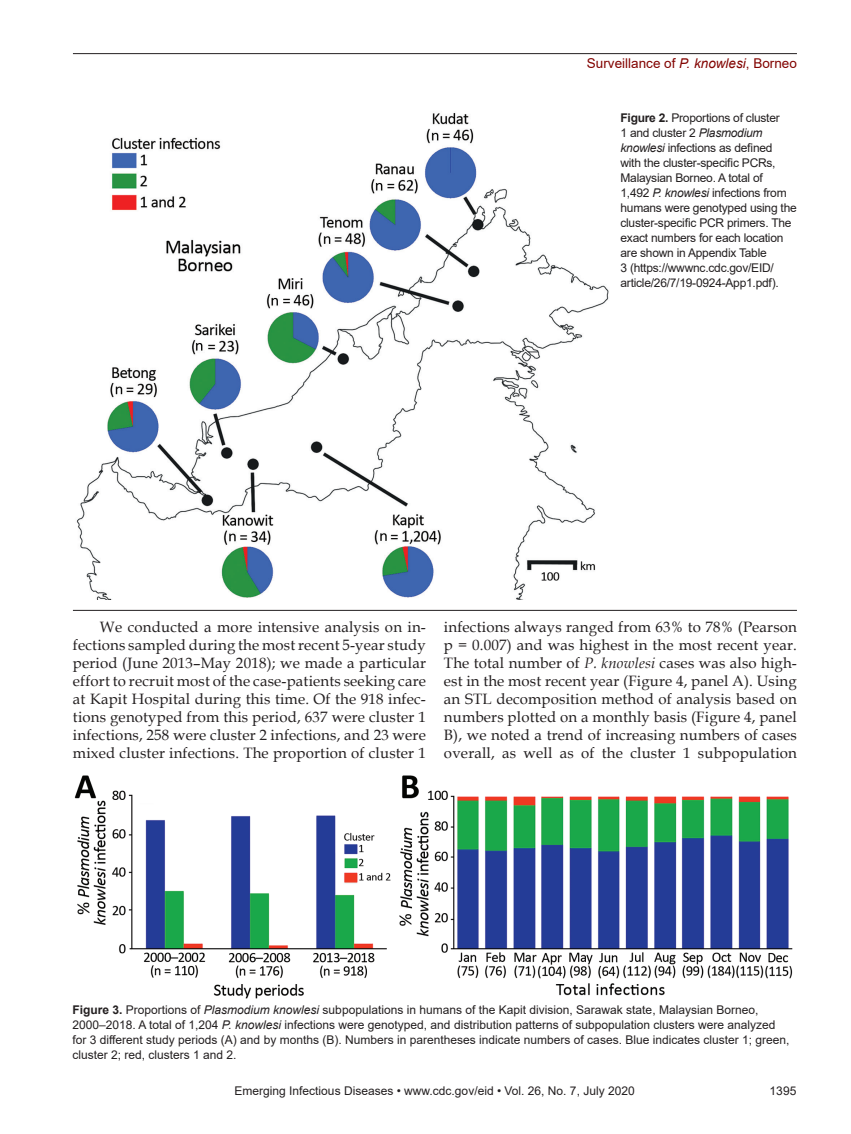
<style>
.page{position:relative;width:851px;height:1134px;background:#fff}
.page>*{position:absolute;margin:0;border:0;box-sizing:border-box;transform-origin:0 0}
.Body_Text{font:15px/18px "Book Antiqua";letter-spacing:.01em;color:#231f20;text-align:justify}
.Running_Head{font:13.5px "Arial";color:#820301}
.Figure_Legend{font:12px/15px "Arial";color:#231f20}
.Figure_Legend-2{font:12px/15px "Arial";letter-spacing:-.02em;color:#231f20}
.s1{font-style:italic}
.s2{font-weight:700}
</style>
<div class="page">
<hr style="left:73px;top:53px;width:723px;height:1px;background:#231f20">
<img style="left:76px;top:112px;width:533px;height:487px">
<img style="left:74px;top:775px;width:719px;height:224px">
<hr style="left:73px;top:610px;width:723px;height:1px;background:#231f20">
<p class="Running_Head" style="left:587px;top:54px;width:211px">Surveillance of <span class="s1">P. knowlesi</span>, Borneo</p>
<p class="Figure_Legend-2" style="left:620px;top:110px;width:178px"><span class="s2">Figure 2.</span> Proportions of cluster<br>1 and cluster 2 <span class="s1">Plasmodium knowlesi</span> infections as defined<br>with the cluster-specific PCRs,<br>Malaysian Borneo. A total of<br>1,492 <span class="s1">P. knowlesi</span> infections from humans were genotyped using the cluster-specific PCR primers. The exact numbers for each location are shown in Appendix Table<br>3 (https://wwwnc.cdc.gov/EID/ article/26/7/19-0924-App1.pdf).</p>
<p class="Body_Text" style="left:73px;top:617px;width:354px;text-indent:27px">We conducted a more intensive analysis on in&shy;fections sampled during the most recent 5-year study period (June 2013–May 2018); we made a particular effort to recruit most of the case-patients seeking care at Kapit Hospital during this time. Of the 918 infec&shy;tions genotyped from this period, 637 were cluster 1 infections, 258 were cluster 2 infections, and 23 were mixed cluster infections. The proportion of cluster 1</p>
<p class="Body_Text" style="left:444px;top:617px;width:354px">infections always ranged from 63% to 78% (Pearson p = 0.007) and was highest in the most recent year.<br>The total number of <span class="s1">P. knowlesi</span> cases was also high&shy;est in the most recent year (Figure 4, panel A). Using an STL decomposition method of analysis based on numbers plotted on a monthly basis (Figure 4, panel B), we noted a trend of increasing numbers of cases overall, as well as of the cluster 1 subpopulation</p>
<p class="Figure_Legend" style="left:72px;top:1002px;width:718px"><span class="s2">Figure 3.</span> Proportions of <span class="s1">Plasmodium knowlesi</span> subpopulations in humans of the Kapit division, Sarawak state, Malaysian Borneo, 2000–2018. A total of 1,204 <span class="s1">P. knowlesi</span> infections were genotyped, and distribution patterns of subpopulation clusters were analyzed for 3 different study periods (A) and by months (B). Numbers in parentheses indicate numbers of cases. Blue indicates cluster 1; green, cluster 2; red, clusters 1 and 2.</p>
<p class="Figure_Legend" style="left:234px;top:1084px;width:401px">Emerging Infectious Diseases • www.cdc.gov/eid • Vol. 26, No. 7, July 2020</p>
<p class="Figure_Legend" style="left:769px;top:1084px;width:28px">1395</p>
</div>
